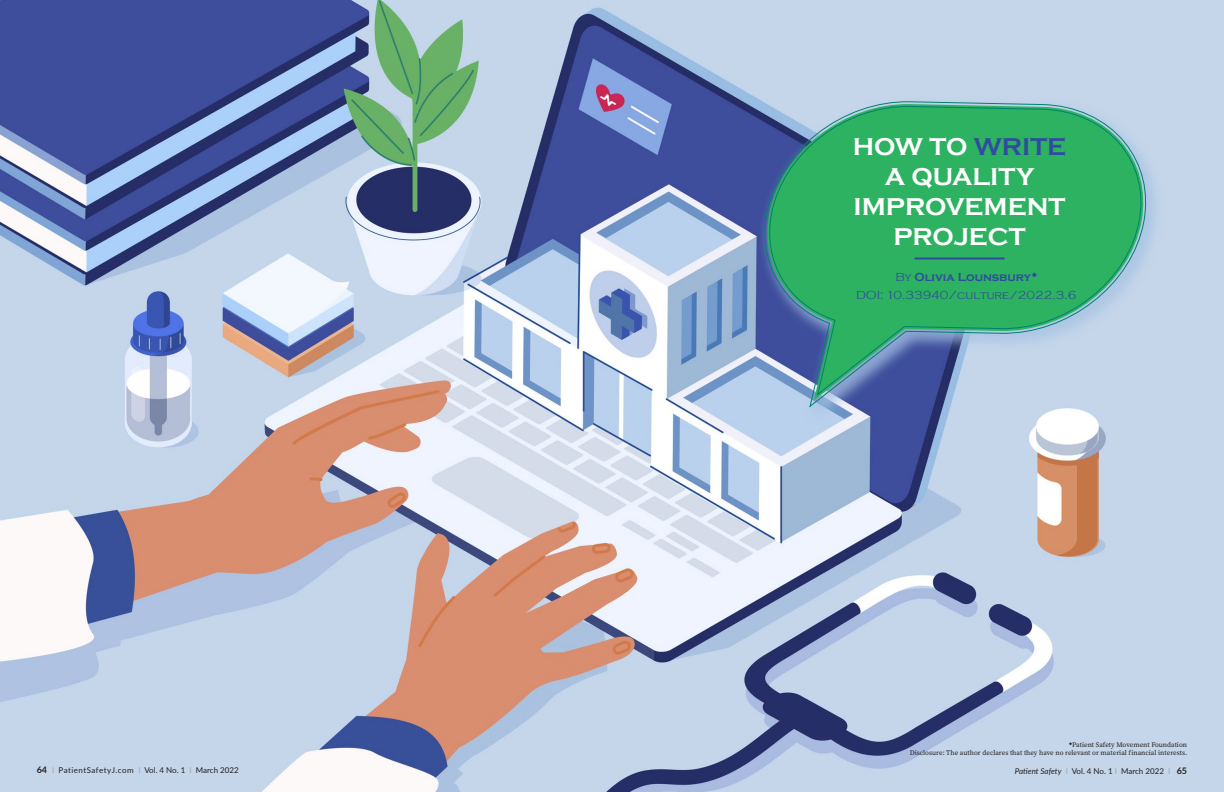
<style>
.page{position:relative;width:1224px;height:792px;background:#fff}
.page>*{position:absolute;margin:0;border:0;box-sizing:border-box;transform-origin:0 0}
.t1{font:700 25px/30px "Copperplate Gothic";color:#fff;text-align:center}
.t2{font:300 12px "Copperplate Gothic";color:#314b9f}
.t3{font:700 12px "Copperplate Gothic";color:#314b9f}
.t4{font:8px "Lato";letter-spacing:.05em;color:#231f20}
.t5{font:8px "Lato";color:#231f20}
.Affiliations{font:7px "Source Serif Pro";color:#231f20}
.s1{color:#314b9f}
.s2{font-weight:300}
.s3{font-weight:700;font-size:9px}
.s4{color:#a2a9ac}
.s5{font-style:italic}
</style>
<div class="page">
<img style="left:0;top:0;width:1224px;height:792px">
<div style="left:758px;top:94px;width:408px;height:333px;background:#a6c2e3;opacity:.76"></div>
<svg style="left:757px;top:99px;width:393px;height:310px;background:#9eb3d4"></svg>
<svg style="left:762px;top:104px;width:383px;height:293px;background:#4cad84"></svg>
<hr style="left:915px;top:258px;width:90px;height:2px;background:#314b9f">
<p class="t1" style="left:853px;top:132px;width:215px">HOW TO <span class="s1">WRITE<br></span>A QUALITY<br>IMPROVEMENT<br>PROJECT</p>
<p class="t3" style="left:896px;top:271px;width:143px"><span class="s2">By</span> Olivia Lounsbury<sup>◆</sup></p>
<p class="t2" style="left:856px;top:288px;width:222px">DOI: 10.33940/culture/2022.3.6</p>
<p class="Affiliations" style="left:1069px;top:740px;width:120px"><sup>◆</sup>Patient Safety Movement Foundation</p>
<p class="Affiliations" style="left:910px;top:748px;width:279px">Disclosure: The author declares that they have no relevant or material financial interests.</p>
<p class="t4" style="left:37px;top:765px;width:204px"><span class="s3">64</span> <span class="s4">I</span> PatientSafetyJ.com <span class="s4">I</span> Vol. 4 No. 1 <span class="s4">I</span> March 2022</p>
<p class="t5" style="left:1015px;top:765px;width:174px"><span class="s5">Patient Safety</span> <span class="s4">I</span> Vol. 4 No. 1 <span class="s4">I</span> March 2022 <span class="s4">I</span> <span class="s3">65</span></p>
</div>
